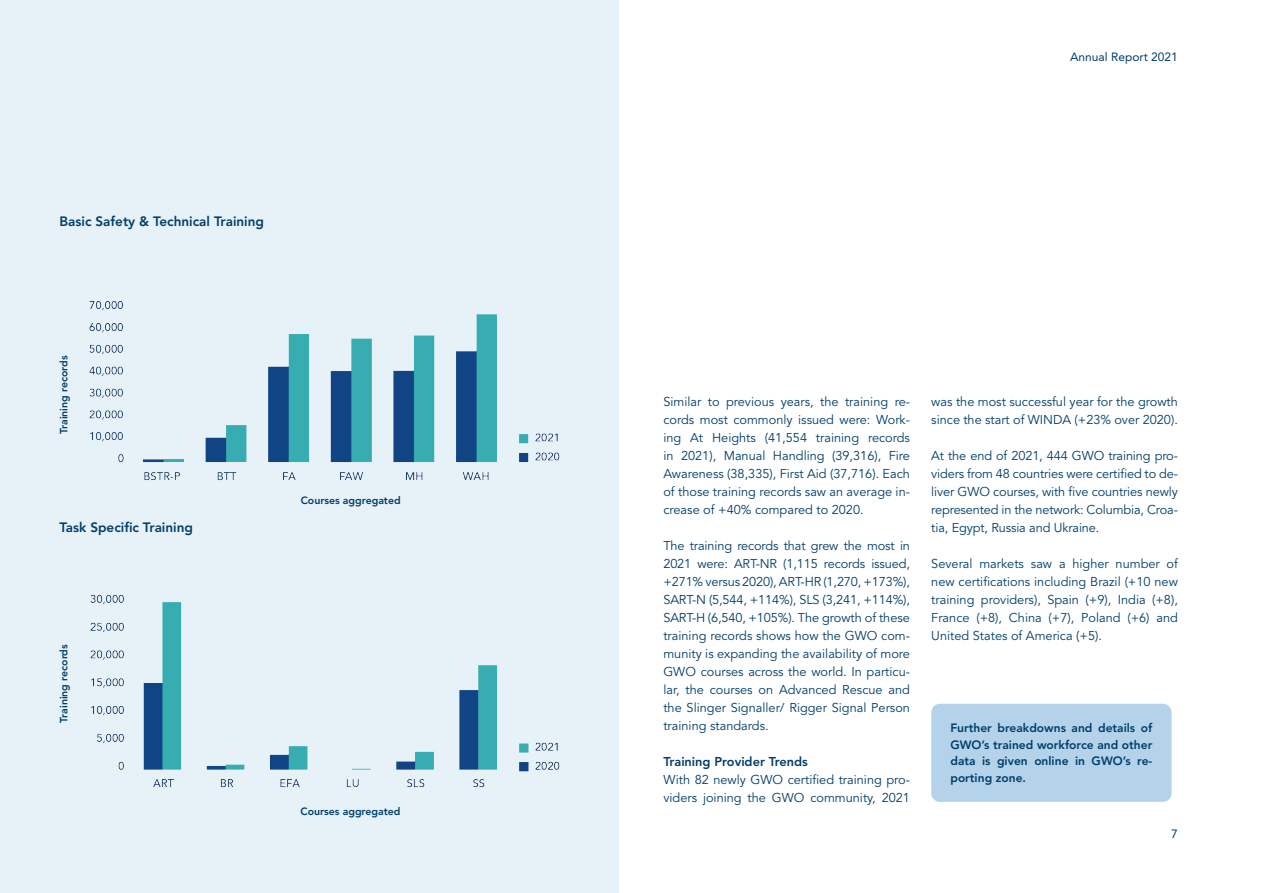
<style>
.page{position:relative;width:1263px;height:893px;background:#fff}
.page>*{position:absolute;margin:0;border:0;box-sizing:border-box;transform-origin:0 0}
.Brødtekst{font:800 13.5px "Avenir LT Std";color:#003d69}
.Brødtekst-2{font:12.75px/18px "Avenir LT Std";color:#003d69;text-align:justify}
.Mellemrubrik{font:800 12.75px "Avenir LT Std";color:#003d69}
.Brødtekst-3{font:800 12px/16.5px "Avenir LT Std";color:#003d69;text-align:justify}
.t1{font:12px "Avenir LT Std";color:#003d69}
.Brødtekst-4{font:800 10.5px "Avenir LT Std";color:#003d69}
</style>
<div class="page">
<div style="left:0;top:0;width:619px;height:893px;background:#e7f1f8"></div>
<div style="left:931px;top:704px;width:240px;height:98px;background:#b4d3eb;border-radius:9px"></div>
<img style="left:90px;top:301px;width:469px;height:179px">
<img style="left:90px;top:595px;width:469px;height:192px">
<p class="Brødtekst" style="left:59px;top:213px;width:206px">Basic Safety &amp; Technical Training</p>
<p class="Brødtekst-4" style="left:58px;top:434px;width:80px;rotate:-90deg">Training records</p>
<p class="Brødtekst" style="left:59px;top:519px;width:135px">Task Specific Training</p>
<p class="Brødtekst-4" style="left:58px;top:723px;width:80px;rotate:-90deg">Training records</p>
<p class="Brødtekst-4" style="left:301px;top:494px;width:101px">Courses aggregated</p>
<p class="Brødtekst-4" style="left:301px;top:805px;width:101px">Courses aggregated</p>
<p class="t1" style="left:1070px;top:50px;width:109px">Annual Report 2021</p>
<p class="Brødtekst-2" style="left:663px;top:393px;width:248px">Similar to previous years, the training re&shy;cords most commonly issued were: Work&shy;ing At Heights (41,554 training records in 2021), Manual Handling (39,316), Fire Awareness (38,335), First Aid (37,716). Each of those training records saw an average in&shy;crease of +40% compared to 2020.</p>
<p class="Brødtekst-2" style="left:663px;top:537px;width:248px">The training records that grew the most in 2021 were: ART-NR (1,115 records issued, +271% versus 2020), ART-HR (1,270, +173%), SART-N (5,544, +114%), SLS (3,241, +114%), SART-H (6,540, +105%). The growth of these training records shows how the GWO com&shy;munity is expanding the availability of more GWO courses across the world. In particu&shy;lar, the courses on Advanced Rescue and the Slinger Signaller/ Rigger Signal Person training standards.</p>
<p class="Mellemrubrik" style="left:663px;top:754px;width:146px">Training Provider Trends</p>
<p class="Brødtekst-2" style="left:663px;top:771px;width:248px">With 82 newly GWO certified training pro&shy;viders joining the GWO community, 2021</p>
<p class="Brødtekst-2" style="left:931px;top:393px;width:248px">was the most successful year for the growth since the start of WINDA (+23% over 2020).</p>
<p class="Brødtekst-2" style="left:931px;top:447px;width:248px">At the end of 2021, 444 GWO training pro&shy;viders from 48 countries were certified to de&shy;liver GWO courses, with five countries newly represented in the network: Columbia, Croa&shy;tia, Egypt, Russia and Ukraine.</p>
<p class="Brødtekst-2" style="left:931px;top:555px;width:248px">Several markets saw a higher number of new certifications including Brazil (+10 new training providers), Spain (+9), India (+8), France (+8), China (+7), Poland (+6) and United States of America (+5).</p>
<p class="Brødtekst-3" style="left:950px;top:720px;width:203px">Further breakdowns and details of GWO’s trained workforce and other data is given online in GWO’s re&shy;porting zone.</p>
<p class="t1" style="left:1171px;top:827px;width:8px">7</p>
</div>
